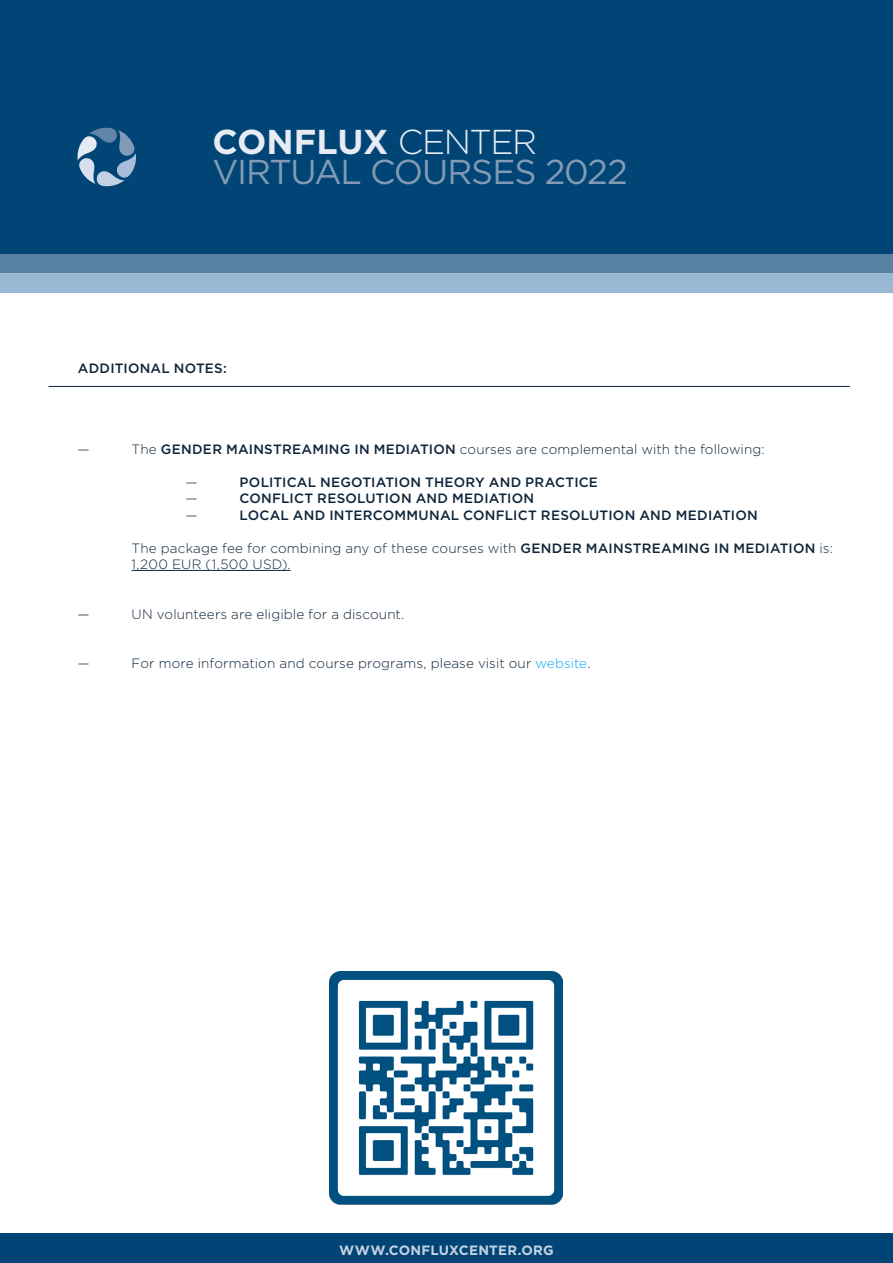
<style>
.page{position:relative;width:893px;height:1263px;background:#fff}
.page>*{position:absolute;margin:0;border:0;box-sizing:border-box;transform-origin:0 0}
.t1{font:34.5px/30px "Gotham";letter-spacing:-.035em;color:#849ab4}
.t2{font:300 13.5px/16.5px "Gotham";letter-spacing:.01em;color:#0f253a}
.t3{font:500 13.5px "Gotham";letter-spacing:.015em;color:#0f253a}
.t4{font:700 13.5px "Gotham";letter-spacing:.015em;color:#c6d1e3}
.s1{font-weight:700;color:#e6ebf4}
.s2{font-weight:300;color:#e6ebf4}
.s3{font-weight:500}
.s4{color:#07abff}
</style>
<div class="page">
<div style="left:0;top:207px;width:893px;height:86px;background:#99b8d4"></div>
<div style="left:0;top:150px;width:893px;height:123px;background:#5780a1"></div>
<div style="left:0;top:1233px;width:893px;height:30px;background:#004575"></div>
<div style="left:0;top:0;width:893px;height:254px;background:#004575"></div>
<svg style="left:77px;top:127px;width:59px;height:60px"></svg>
<hr style="left:132px;top:570px;width:159px;height:1px;background:#0f253a">
<hr style="left:49px;top:386px;width:801px;height:1px;background:#0f253a">
<img style="left:330px;top:972px;width:232px;height:233px">
<h1 class="t1" style="left:213px;top:126px;width:417px"><span class="s1">CONFLUX</span> <span class="s2">CENTER<br></span>VIRTUAL COURSES 2022</h1>
<p class="t3" style="left:78px;top:360px;width:150px">ADDITIONAL NOTES:</p>
<p class="t2" style="left:78px;top:440px;width:14px">—</p>
<p class="t2" style="left:132px;top:440px;width:635px">The <span class="s3">GENDER MAINSTREAMING IN MEDIATION</span> courses are complemental with the following:</p>
<p class="t2" style="left:186px;top:473px;width:14px">—</p>
<p class="t3" style="left:240px;top:473px;width:360px">POLITICAL NEGOTIATION THEORY AND PRACTICE</p>
<p class="t2" style="left:186px;top:490px;width:14px">—</p>
<p class="t3" style="left:240px;top:489px;width:296px">CONFLICT RESOLUTION AND MEDIATION</p>
<p class="t2" style="left:186px;top:506px;width:14px">—</p>
<p class="t3" style="left:240px;top:506px;width:520px">LOCAL AND INTERCOMMUNAL CONFLICT RESOLUTION AND MEDIATION</p>
<p class="t2" style="left:132px;top:539px;width:703px">The package fee for combining any of these courses with <span class="s3">GENDER MAINSTREAMING IN MEDIATION</span> is:<br>1,200 EUR (1,500 USD).</p>
<p class="t2" style="left:78px;top:605px;width:14px">—</p>
<p class="t2" style="left:132px;top:605px;width:274px">UN volunteers are eligible for a discount.</p>
<p class="t2" style="left:78px;top:655px;width:14px">—</p>
<p class="t2" style="left:132px;top:655px;width:460px">For more information and course programs, please visit our <span class="s4">website</span>.</p>
<p class="t4" style="left:339px;top:1241px;width:216px">WWW.CONFLUXCENTER.ORG</p>
</div>
